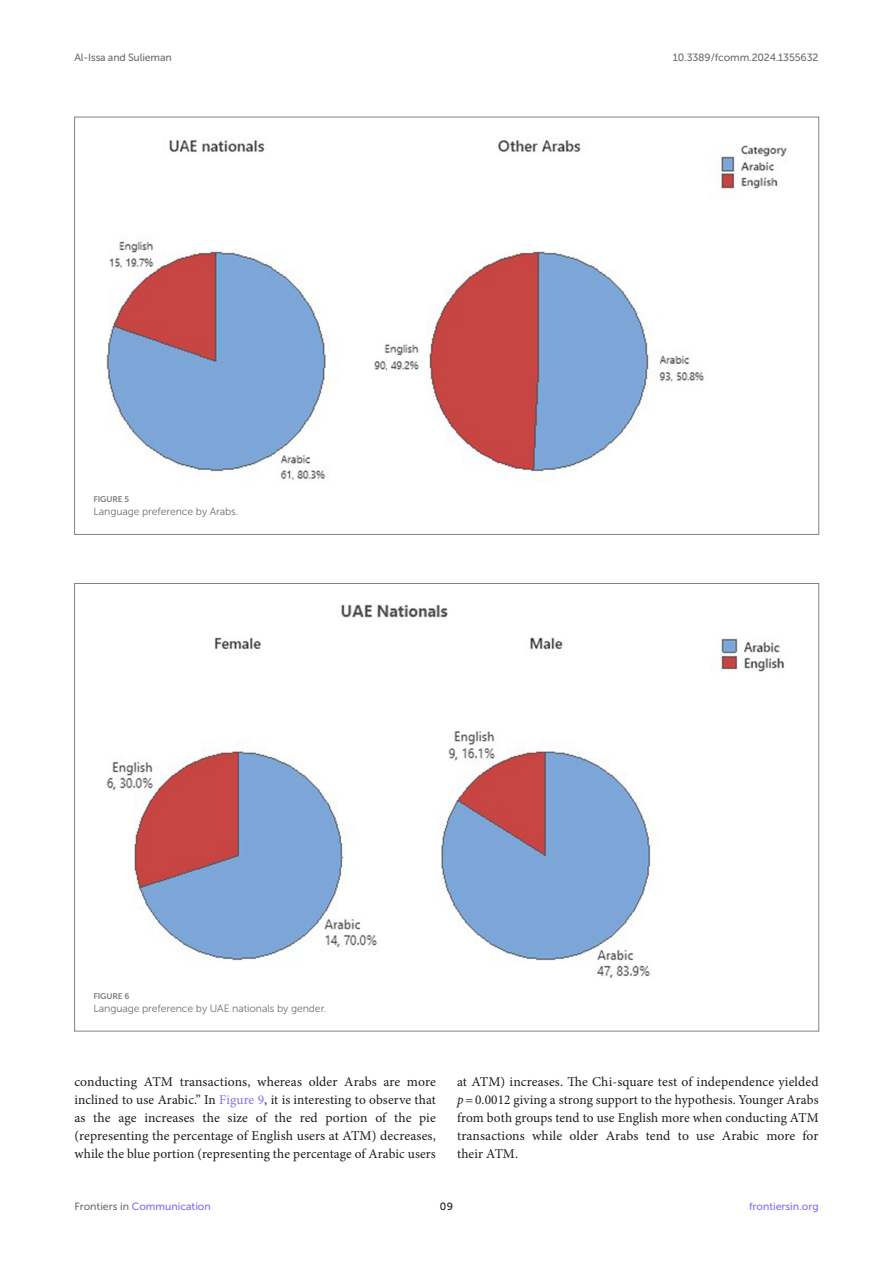
<style>
.page{position:relative;width:893px;height:1263px;background:#fff}
.page>*{position:absolute;margin:0;border:0;box-sizing:border-box;transform-origin:0 0}
.TEXT_FLUSH{font:13.5px/18px "Minion Pro";letter-spacing:.01em;color:#1b1c1b;text-align:justify}
.FIG_LEG{font:10.5px "Museo Sans 300";letter-spacing:-.01em;color:#706f70}
.t1{font:10.5px "Museo Sans 500";letter-spacing:-.015em;color:#706f70}
.t2{font:10.5px "Museo Sans 500";color:#856df0}
.t3{font:10.5px "Museo Sans 500";color:#1b1c1b}
.FIG_HD{font:8.25px "Museo Sans 700";letter-spacing:-.01em;color:#7e7f7f}
.s1{color:#856df0}
.s2{font-style:italic}
.s3{color:#706f70}
</style>
<div class="page">
<img style="left:106px;top:140px;width:681px;height:342px">
<img style="left:106px;top:604px;width:678px;height:374px">
<p class="t1" style="left:74px;top:51px;width:99px">Al-Issa and Sulieman</p>
<p class="t1" style="left:673px;top:51px;width:147px">10.3389/fcomm.2024.1355632</p>
<p class="FIG_HD" style="left:94px;top:494px;width:37px">FIGURE 5</p>
<p class="FIG_LEG" style="left:94px;top:506px;width:146px">Language preference by Arabs.</p>
<p class="FIG_HD" style="left:94px;top:991px;width:37px">FIGURE 6</p>
<p class="FIG_LEG" style="left:94px;top:1003px;width:234px">Language preference by UAE nationals by gender.</p>
<p class="TEXT_FLUSH" style="left:74px;top:1073px;width:363px">conducting ATM transactions, whereas older Arabs are more inclined to use Arabic.” In <span class="s1">Figure 9</span>, it is interesting to observe that as the age increases the size of the red portion of the pie (representing the percentage of English users at ATM) decreases, while the blue portion (representing the percentage of Arabic users</p>
<p class="TEXT_FLUSH" style="left:457px;top:1073px;width:363px">at ATM) increases. The Chi-square test of independence yielded <span class="s2">p</span>=0.0012 giving a strong support to the hypothesis. Younger Arabs from both groups tend to use English more when conducting ATM transactions while older Arabs tend to use Arabic more for their ATM.</p>
<p class="t2" style="left:74px;top:1200px;width:138px"><span class="s3">Frontiers in</span> Communication</p>
<p class="t3" style="left:440px;top:1200px;width:15px">09</p>
<p class="t2" style="left:749px;top:1200px;width:71px">frontiersin.org</p>
</div>
